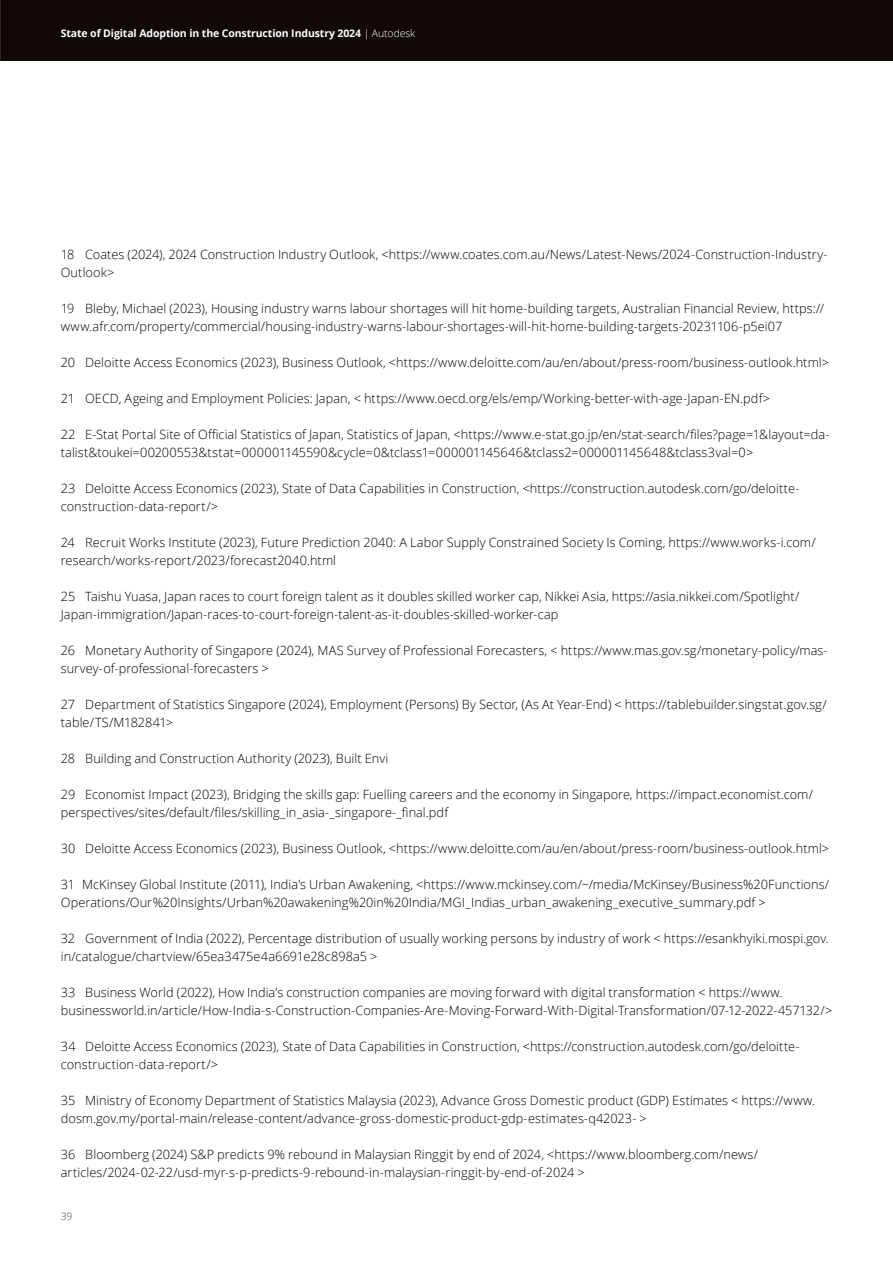
<style>
.page{position:relative;width:893px;height:1263px;background:#fff}
.page>*{position:absolute;margin:0;border:0;box-sizing:border-box;transform-origin:0 0}
.t1{font:300 12.75px/18px "Open Sans";letter-spacing:.005em;color:#000}
.t2{font:700 10.5px "Open Sans";letter-spacing:-.01em;color:#fff}
.t3{font:10.5px "Open Sans";color:#878a8f}
.s1{font-weight:300}
</style>
<div class="page">
<div style="left:0;top:0;width:893px;height:61px;background:#110808"></div>
<p class="t2" style="left:61px;top:26px;width:356px">State of Digital Adoption in the Construction Industry 2024 <span class="s1">| Autodesk</span></p>
<p class="t1" style="left:61px;top:245px;width:768px">18 Coates (2024), 2024 Construction Industry Outlook, &lt;https://www.coates.com.au/News/Latest-News/2024-Construction-Industry-<br>Outlook&gt;</p>
<p class="t1" style="left:61px;top:299px;width:765px">19 Bleby, Michael (2023), Housing industry warns labour shortages will hit home-building targets, Australian Financial Review, https:// www.afr.com/property/commercial/housing-industry-warns-labour-shortages-will-hit-home-building-targets-20231106-p5ei07</p>
<p class="t1" style="left:61px;top:353px;width:770px">20 Deloitte Access Economics (2023), Business Outlook, &lt;https://www.deloitte.com/au/en/about/press-room/business-outlook.html&gt;</p>
<p class="t1" style="left:61px;top:389px;width:711px">21 OECD, Ageing and Employment Policies: Japan, &lt; https://www.oecd.org/els/emp/Working-better-with-age-Japan-EN.pdf&gt;</p>
<p class="t1" style="left:61px;top:425px;width:770px">22 E-Stat Portal Site of Official Statistics of Japan, Statistics of Japan, &lt;https://www.e-stat.go.jp/en/stat-search/files?page=1&amp;layout=da&shy;talist&amp;toukei=00200553&amp;tstat=000001145590&amp;cycle=0&amp;tclass1=000001145646&amp;tclass2=000001145648&amp;tclass3val=0&gt;</p>
<p class="t1" style="left:61px;top:479px;width:740px">23 Deloitte Access Economics (2023), State of Data Capabilities in Construction, &lt;https://construction.autodesk.com/go/deloitte&shy;construction-data-report/&gt;</p>
<p class="t1" style="left:61px;top:533px;width:756px">24 Recruit Works Institute (2023), Future Prediction 2040: A Labor Supply Constrained Society Is Coming, https://www.works-i.com/ research/works-report/2023/forecast2040.html</p>
<p class="t1" style="left:61px;top:587px;width:740px">25 Taishu Yuasa, Japan races to court foreign talent as it doubles skilled worker cap, Nikkei Asia, https://asia.nikkei.com/Spotlight/<br>Japan-immigration/Japan-races-to-court-foreign-talent-as-it-doubles-skilled-worker-cap</p>
<p class="t1" style="left:61px;top:641px;width:768px">26 Monetary Authority of Singapore (2024), MAS Survey of Professional Forecasters, &lt; https://www.mas.gov.sg/monetary-policy/mas&shy;survey-of-professional-forecasters &gt;</p>
<p class="t1" style="left:61px;top:695px;width:767px">27 Department of Statistics Singapore (2024), Employment (Persons) By Sector, (As At Year-End) &lt; https://tablebuilder.singstat.gov.sg/ table/TS/M182841&gt;</p>
<p class="t1" style="left:61px;top:749px;width:329px">28 Building and Construction Authority (2023), Built Envi</p>
<p class="t1" style="left:61px;top:785px;width:754px">29 Economist Impact (2023), Bridging the skills gap: Fuelling careers and the economy in Singapore, https://impact.economist.com/ perspectives/sites/default/files/skilling_in_asia-_singapore-_final.pdf</p>
<p class="t1" style="left:61px;top:839px;width:770px">30 Deloitte Access Economics (2023), Business Outlook, &lt;https://www.deloitte.com/au/en/about/press-room/business-outlook.html&gt;</p>
<p class="t1" style="left:61px;top:875px;width:770px">31 McKinsey Global Institute (2011), India’s Urban Awakening, &lt;https://www.mckinsey.com/~/media/McKinsey/Business%20Functions/<br>Operations/Our%20Insights/Urban%20awakening%20in%20India/MGI_Indias_urban_awakening_executive_summary.pdf &gt;</p>
<p class="t1" style="left:61px;top:929px;width:769px">32 Government of India (2022), Percentage distribution of usually working persons by industry of work &lt; https://esankhyiki.mospi.gov. in/catalogue/chartview/65ea3475e4a6691e28c898a5 &gt;</p>
<p class="t1" style="left:61px;top:983px;width:773px">33 Business World (2022), How India’s construction companies are moving forward with digital transformation &lt; https://www. businessworld.in/article/How-India-s-Construction-Companies-Are-Moving-Forward-With-Digital-Transformation/07-12-2022-457132/&gt;</p>
<p class="t1" style="left:61px;top:1037px;width:740px">34 Deloitte Access Economics (2023), State of Data Capabilities in Construction, &lt;https://construction.autodesk.com/go/deloitte&shy;construction-data-report/&gt;</p>
<p class="t1" style="left:61px;top:1091px;width:756px">35 Ministry of Economy Department of Statistics Malaysia (2023), Advance Gross Domestic product (GDP) Estimates &lt; https://www. dosm.gov.my/portal-main/release-content/advance-gross-domestic-product-gdp-estimates-q42023- &gt;</p>
<p class="t1" style="left:61px;top:1145px;width:699px">36 Bloomberg (2024) S&amp;P predicts 9% rebound in Malaysian Ringgit by end of 2024, &lt;https://www.bloomberg.com/news/ articles/2024-02-22/usd-myr-s-p-predicts-9-rebound-in-malaysian-ringgit-by-end-of-2024 &gt;</p>
<p class="t3" style="left:61px;top:1209px;width:13px">39</p>
</div>
